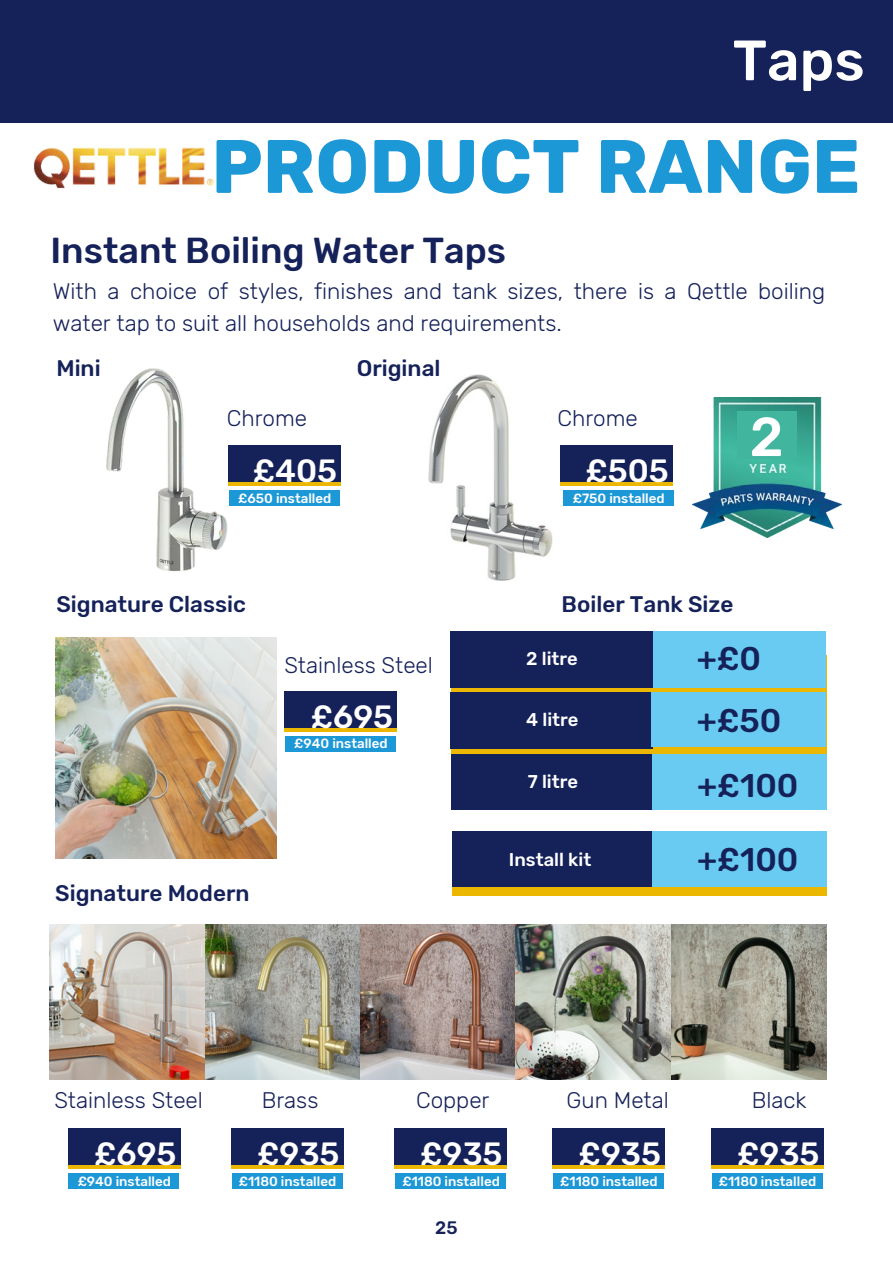
<style>
.page{position:relative;width:893px;height:1264px;background:#fff}
.page>*{position:absolute;margin:0;border:0;box-sizing:border-box;transform-origin:0 0}
.t1{font:700 75.6px "Rubik";color:#1d98d7}
.t2{font:500 56.7px "Rubik";color:#fff}
.t3{font:500 54.6px "Rubik";color:#fff}
.t4{font:500 36px "Rubik";color:#152159}
.t5{font:500 32.7px "Rubik";color:#152159}
.t6{font:500 32.1px "Rubik";color:#fff}
.t7{font:300 22.5px/31.5px "Rubik";color:#152159}
.t8{font:500 22.5px "Rubik";color:#152159}
.t9{font:500 18.45px "Rubik";color:#fff}
.t10{font:500 18px "Rubik";color:#152159}
.t11{font:500 13.35px "Rubik";color:#fff}
</style>
<div class="page">
<div style="left:0;top:0;width:892px;height:122px;background:#152159"></div>
<img style="left:33px;top:147px;width:182px;height:42px">
<img style="left:50px;top:924px;width:776px;height:155px">
<img style="left:428px;top:375px;width:124px;height:205px">
<img style="left:106px;top:368px;width:122px;height:203px">
<img style="left:55px;top:637px;width:222px;height:221px">
<img style="left:692px;top:397px;width:149px;height:140px">
<div style="left:736px;top:411px;width:60px;height:47px;background:#41b59d"></div>
<svg style="left:450px;top:655px;width:376px;height:80px;background:#c5aa28"></svg>
<div style="left:450px;top:735px;width:376px;height:70px;background:#ecb700"></div>
<div style="left:651px;top:631px;width:174px;height:56px;background:#69cbf1"></div>
<div style="left:450px;top:631px;width:202px;height:56px;background:#152159"></div>
<div style="left:450px;top:692px;width:202px;height:56px;background:#152159"></div>
<div style="left:651px;top:692px;width:174px;height:54px;background:#69cbf1"></div>
<div style="left:228px;top:449px;width:113px;height:37px;background:#ecb700"></div>
<div style="left:228px;top:445px;width:113px;height:37px;background:#152159"></div>
<div style="left:560px;top:449px;width:112px;height:37px;background:#ecb700"></div>
<div style="left:560px;top:445px;width:112px;height:37px;background:#152159"></div>
<div style="left:284px;top:694px;width:113px;height:37px;background:linear-gradient(to right,#ecb700,#ecb700)"></div>
<div style="left:284px;top:690px;width:113px;height:37px;background:#152159"></div>
<svg style="left:68px;top:1164px;width:112px;height:4px"></svg>
<div style="left:68px;top:1128px;width:112px;height:36px;background:#152159"></div>
<svg style="left:231px;top:1164px;width:112px;height:4px"></svg>
<div style="left:231px;top:1128px;width:112px;height:36px;background:#152159"></div>
<svg style="left:394px;top:1164px;width:112px;height:4px"></svg>
<div style="left:394px;top:1128px;width:112px;height:36px;background:#152159"></div>
<svg style="left:552px;top:1164px;width:112px;height:4px"></svg>
<div style="left:552px;top:1128px;width:112px;height:36px;background:#152159"></div>
<svg style="left:711px;top:1164px;width:112px;height:4px"></svg>
<div style="left:710px;top:1128px;width:113px;height:36px;background:#152159"></div>
<div style="left:451px;top:754px;width:202px;height:56px;background:#152159"></div>
<div style="left:652px;top:754px;width:174px;height:56px;background:#69cbf1"></div>
<div style="left:452px;top:863px;width:374px;height:32px;background:#ecb700"></div>
<div style="left:452px;top:831px;width:202px;height:56px;background:#152159"></div>
<div style="left:652px;top:831px;width:174px;height:56px;background:#69cbf1"></div>
<div style="left:229px;top:490px;width:111px;height:16px;background:#1d98d7"></div>
<div style="left:563px;top:490px;width:110px;height:16px;background:#1d98d7"></div>
<div style="left:285px;top:735px;width:111px;height:16px;background:#1d98d7"></div>
<div style="left:69px;top:1173px;width:110px;height:16px;background:#1d98d7"></div>
<div style="left:232px;top:1173px;width:110px;height:16px;background:#1d98d7"></div>
<div style="left:711px;top:1173px;width:111px;height:16px;background:#1d98d7"></div>
<div style="left:553px;top:1173px;width:110px;height:16px;background:#1d98d7"></div>
<div style="left:395px;top:1173px;width:111px;height:16px;background:#1d98d7"></div>
<h2 class="t2" style="left:732px;top:27px;width:133px">Taps</h2>
<h1 class="t1" style="left:211px;top:122px;width:650px">PRODUCT RANGE</h1>
<h3 class="t4" style="left:51px;top:229px;width:457px">Instant Boiling Water Taps</h3>
<p class="t7" style="left:53px;top:276px;width:773px">With a choice of styles, finishes and tank sizes, there is a Qettle boiling water tap to suit all households and requirements.</p>
<p class="t8" style="left:56px;top:354px;width:46px">Mini</p>
<p class="t8" style="left:357px;top:354px;width:85px">Original</p>
<p class="t7" style="left:227px;top:402px;width:82px">Chrome</p>
<p class="t7" style="left:557px;top:402px;width:82px">Chrome</p>
<h3 class="t6" style="left:253px;top:452px;width:86px">£405</h3>
<h3 class="t6" style="left:585px;top:452px;width:85px">£505</h3>
<p class="t11" style="left:238px;top:490px;width:95px">£650 installed</p>
<p class="t11" style="left:572px;top:490px;width:93px">£750 installed</p>
<h3 class="t3" style="left:749px;top:405px;width:35px">2</h3>
<p class="t8" style="left:56px;top:591px;width:191px">Signature Classic</p>
<p class="t8" style="left:561px;top:591px;width:173px">Boiler Tank Size</p>
<p class="t7" style="left:284px;top:650px;width:150px">Stainless Steel</p>
<h3 class="t6" style="left:311px;top:697px;width:84px">£695</h3>
<p class="t11" style="left:294px;top:736px;width:95px">£940 installed</p>
<p class="t8" style="left:55px;top:879px;width:196px">Signature Modern</p>
<p class="t9" style="left:526px;top:648px;width:53px">2 litre</p>
<h3 class="t5" style="left:696px;top:639px;width:66px">+£0</h3>
<p class="t9" style="left:526px;top:709px;width:54px">4 litre</p>
<h3 class="t5" style="left:696px;top:701px;width:86px">+£50</h3>
<p class="t9" style="left:527px;top:771px;width:52px">7 litre</p>
<h3 class="t5" style="left:697px;top:766px;width:103px">+£100</h3>
<p class="t9" style="left:509px;top:849px;width:84px">Install kit</p>
<h3 class="t5" style="left:697px;top:840px;width:103px">+£100</h3>
<p class="t7" style="left:54px;top:1084px;width:150px">Stainless Steel</p>
<p class="t7" style="left:262px;top:1084px;width:58px">Brass</p>
<p class="t7" style="left:416px;top:1084px;width:75px">Copper</p>
<p class="t7" style="left:566px;top:1084px;width:104px">Gun Metal</p>
<p class="t7" style="left:751px;top:1084px;width:56px">Black</p>
<h3 class="t6" style="left:94px;top:1134px;width:84px">£695</h3>
<h3 class="t6" style="left:257px;top:1134px;width:84px">£935</h3>
<h3 class="t6" style="left:420px;top:1134px;width:84px">£935</h3>
<h3 class="t6" style="left:578px;top:1134px;width:84px">£935</h3>
<h3 class="t6" style="left:737px;top:1134px;width:84px">£935</h3>
<p class="t11" style="left:78px;top:1173px;width:95px">£940 installed</p>
<p class="t11" style="left:239px;top:1173px;width:99px">£1180 installed</p>
<p class="t11" style="left:402px;top:1173px;width:99px">£1180 installed</p>
<p class="t11" style="left:560px;top:1173px;width:99px">£1180 installed</p>
<p class="t11" style="left:718px;top:1173px;width:99px">£1180 installed</p>
<p class="t10" style="left:435px;top:1217px;width:24px">25</p>
</div>
